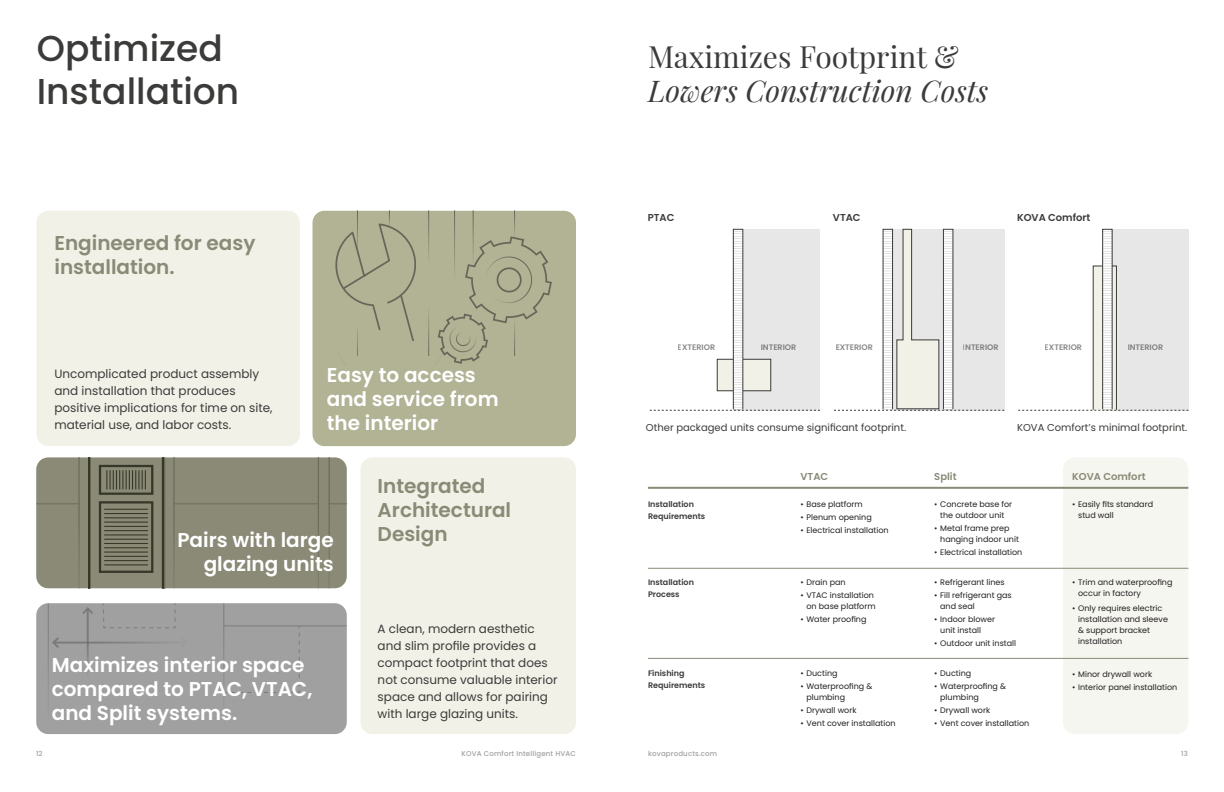
<style>
.page{position:relative;width:1224px;height:792px;background:#fff}
.page>*{position:absolute;margin:0;border:0;box-sizing:border-box;transform-origin:0 0}
.t1{font:500 36px/43px "Poppins";color:#3b3b3a}
.t2{font:italic 30px/34px "Playfair Display";color:#3b3b3a}
.t3{font:600 20px/24px "Poppins";color:#fff}
.t4{font:600 20px/24px "Poppins";color:#8a8a77}
.t5{font:12px/17px "Poppins";color:#3b3b3a}
.t6{font:10px "Poppins";color:#3b3b3a}
.t7{font:600 10px "Poppins";color:#8a8a77}
.t8{font:600 10px "Poppins";color:#3b3b3a}
.t9{font:8px/11px "Poppins";color:#231f20}
.t10{font:600 8px/12px "Poppins";color:#3b3b3a}
.t11{font:500 7px "Poppins";letter-spacing:.025em;color:#a0a0a0}
.s1{font-style:normal}
</style>
<div class="page">
<div style="left:36px;top:211px;width:264px;height:235px;background:#f1f1e7;border-radius:12px"></div>
<div style="left:312px;top:211px;width:264px;height:235px;background:#b2b294;border-radius:12px"></div>
<div style="left:360px;top:457px;width:216px;height:277px;background:#f1f1e7;border-radius:12px"></div>
<div style="left:36px;top:457px;width:311px;height:131px;background:#8a8a77;border-radius:12px"></div>
<div style="left:36px;top:603px;width:311px;height:131px;background:#a0a0a0;border-radius:12px"></div>
<hr style="left:473px;top:211px;width:1px;height:145px;background:#fff">
<hr style="left:514px;top:211px;width:1px;height:145px;background:#fff">
<hr style="left:428px;top:211px;width:1px;height:145px;background:#fff">
<hr style="left:454px;top:211px;width:1px;height:145px;background:#fff">
<hr style="left:389px;top:211px;width:1px;height:145px;background:#fff">
<hr style="left:357px;top:211px;width:1px;height:145px;background:#fff">
<svg style="left:335px;top:222px;width:217px;height:142px"></svg>
<hr style="left:36px;top:503px;width:43px;height:1px;background:#fff">
<hr style="left:174px;top:503px;width:144px;height:1px;background:#fff">
<hr style="left:164px;top:457px;width:1px;height:131px;background:#fff">
<svg style="left:330px;top:503px;width:16px;height:1px"></svg>
<hr style="left:173px;top:457px;width:2px;height:131px;background:#fff">
<hr style="left:79px;top:457px;width:1px;height:131px;background:#fff">
<hr style="left:318px;top:457px;width:1px;height:131px;background:#fff">
<hr style="left:329px;top:457px;width:1px;height:131px;background:#fff">
<svg style="left:88px;top:457px;width:76px;height:131px"></svg>
<hr style="left:104px;top:509px;width:44px;height:1px;background:#676658">
<hr style="left:104px;top:530px;width:44px;height:1px;background:#676658">
<hr style="left:104px;top:513px;width:44px;height:1px;background:#676658">
<hr style="left:104px;top:534px;width:44px;height:1px;background:#676658">
<hr style="left:104px;top:517px;width:44px;height:1px;background:#676658">
<hr style="left:104px;top:539px;width:44px;height:1px;background:#676658">
<hr style="left:104px;top:522px;width:44px;height:1px;background:#676658">
<hr style="left:104px;top:543px;width:44px;height:1px;background:#676658">
<hr style="left:104px;top:552px;width:44px;height:1px;background:#676658">
<hr style="left:104px;top:526px;width:44px;height:1px;background:#676658">
<hr style="left:104px;top:547px;width:44px;height:1px;background:#676658">
<hr style="left:104px;top:556px;width:44px;height:1px;background:#676658">
<hr style="left:104px;top:560px;width:44px;height:1px;background:#676658">
<hr style="left:104px;top:564px;width:44px;height:1px;background:#676658">
<hr style="left:48px;top:603px;width:1px;height:131px;background:#3b3b3a">
<hr style="left:223px;top:603px;width:1px;height:131px;background:#3b3b3a">
<hr style="left:224px;top:626px;width:123px;height:1px;background:#3b3b3a">
<hr style="left:53px;top:642px;width:134px;height:2px;background:#3b3b3a">
<svg style="left:52px;top:637px;width:9px;height:11px"></svg>
<svg style="left:179px;top:642px;width:8px;height:2px"></svg>
<svg style="left:223px;top:625px;width:77px;height:68px"></svg>
<svg style="left:102px;top:603px;width:74px;height:25px"></svg>
<hr style="left:87px;top:608px;width:2px;height:78px;background:#3b3b3a">
<svg style="left:82px;top:607px;width:11px;height:9px"></svg>
<svg style="left:87px;top:678px;width:2px;height:8px"></svg>
<div style="left:1063px;top:457px;width:125px;height:277px;background:#f6f6f0;border-radius:12px"></div>
<hr style="left:648px;top:487px;width:540px;height:2px;background:#8a8a77">
<hr style="left:648px;top:568px;width:540px;height:1px;background:#8a8a77">
<hr style="left:648px;top:658px;width:540px;height:1px;background:#8a8a77">
<svg style="left:1018px;top:229px;width:170px;height:182px"></svg>
<svg style="left:834px;top:229px;width:170px;height:182px"></svg>
<svg style="left:650px;top:229px;width:170px;height:182px"></svg>
<p class="t1" style="left:37px;top:27px;width:204px">Optimized<br>Installation</p>
<p class="t4" style="left:54px;top:231px;width:203px">Engineered for easy installation.</p>
<p class="t5" style="left:54px;top:366px;width:220px">Uncomplicated product assembly and installation that produces positive implications for time on site, material use, and labor costs.</p>
<p class="t3" style="left:327px;top:363px;width:173px">Easy to access and service from the interior</p>
<p class="t3" style="left:178px;top:528px;width:158px;text-align:right">Pairs with large glazing units</p>
<p class="t3" style="left:52px;top:653px;width:262px">Maximizes interior space compared to PTAC, VTAC, and Split systems.</p>
<p class="t4" style="left:378px;top:474px;width:135px">Integrated<br>Architectural<br>Design</p>
<p class="t5" style="left:378px;top:621px;width:181px">A clean, modern aesthetic and slim profile provides a compact footprint that does not consume valuable interior space and allows for pairing with large glazing units.</p>
<p class="t2" style="left:648px;top:38px;width:342px"><span class="s1">Maximizes Footprint &amp;<br></span>Lowers Construction Costs</p>
<p class="t8" style="left:648px;top:212px;width:28px">PTAC</p>
<p class="t8" style="left:1017px;top:212px;width:75px">KOVA Comfort</p>
<p class="t8" style="left:833px;top:212px;width:29px">VTAC</p>
<p class="t10" style="left:678px;top:341px;width:39px">EXTERIOR</p>
<p class="t10" style="left:761px;top:341px;width:37px">INTERIOR</p>
<p class="t10" style="left:836px;top:341px;width:39px">EXTERIOR</p>
<p class="t10" style="left:963px;top:341px;width:37px">INTERIOR</p>
<p class="t10" style="left:1045px;top:341px;width:39px">EXTERIOR</p>
<p class="t10" style="left:1127px;top:341px;width:37px">INTERIOR</p>
<p class="t6" style="left:646px;top:422px;width:262px">Other packaged units consume significant footprint.</p>
<p class="t6" style="left:1017px;top:422px;width:172px">KOVA Comfort’s minimal footprint.</p>
<p class="t7" style="left:801px;top:470px;width:29px">VTAC</p>
<p class="t7" style="left:934px;top:470px;width:24px">Split</p>
<p class="t7" style="left:1072px;top:470px;width:75px">KOVA Comfort</p>
<p class="t10" style="left:648px;top:498px;width:59px">Installation<br>Requirements</p>
<p class="t9" style="left:1078px;top:498px;width:76px;text-indent:-6px">• Easily fits standard stud wall</p>
<p class="t9" style="left:801px;top:498px;width:64px">• Base platform</p>
<p class="t9" style="left:801px;top:511px;width:73px">• Plenum opening</p>
<p class="t9" style="left:801px;top:524px;width:90px">• Electrical installation</p>
<p class="t9" style="left:934px;top:498px;width:80px;text-align:center">• Concrete base for the outdoor unit</p>
<p class="t9" style="left:940px;top:522px;width:80px;text-indent:-6px">• Metal frame prep hanging indoor unit</p>
<p class="t9" style="left:934px;top:546px;width:90px">• Electrical installation</p>
<p class="t10" style="left:648px;top:577px;width:47px">Installation<br>Process</p>
<p class="t9" style="left:801px;top:577px;width:47px">• Drain pan</p>
<p class="t9" style="left:801px;top:590px;width:77px;text-align:right">• VTAC installation on base platform</p>
<p class="t9" style="left:801px;top:614px;width:67px">• Water proofing</p>
<p class="t9" style="left:934px;top:577px;width:72px">• Refrigerant lines</p>
<p class="t9" style="left:940px;top:590px;width:73px;text-indent:-6px">• Fill refrigerant gas and seal</p>
<p class="t9" style="left:940px;top:614px;width:56px;text-indent:-6px">• Indoor blower unit install</p>
<p class="t9" style="left:934px;top:638px;width:83px">• Outdoor unit install</p>
<p class="t9" style="left:1078px;top:577px;width:96px;text-indent:-6px">• Trim and waterproofing occur in factory</p>
<p class="t9" style="left:1078px;top:603px;width:91px;text-indent:-6px">• Only requires electric installation and sleeve &amp; support bracket installation</p>
<p class="t10" style="left:648px;top:667px;width:59px">Finishing<br>Requirements</p>
<p class="t9" style="left:1072px;top:668px;width:81px">• Minor drywall work</p>
<p class="t9" style="left:801px;top:668px;width:39px">• Ducting</p>
<p class="t9" style="left:807px;top:681px;width:67px;text-indent:-6px">• Waterproofing &amp; plumbing</p>
<p class="t9" style="left:801px;top:705px;width:57px">• Drywall work</p>
<p class="t9" style="left:801px;top:718px;width:97px">• Vent cover installation</p>
<p class="t9" style="left:934px;top:668px;width:39px">• Ducting</p>
<p class="t9" style="left:940px;top:681px;width:67px;text-indent:-6px">• Waterproofing &amp; plumbing</p>
<p class="t9" style="left:934px;top:705px;width:57px">• Drywall work</p>
<p class="t9" style="left:934px;top:718px;width:97px">• Vent cover installation</p>
<p class="t9" style="left:1072px;top:681px;width:107px">• Interior panel installation</p>
<p class="t11" style="left:36px;top:749px;width:8px">12</p>
<p class="t11" style="left:462px;top:749px;width:116px">KOVA Comfort Intelligent HVAC</p>
<p class="t11" style="left:648px;top:749px;width:71px">kovaproducts.com</p>
<p class="t11" style="left:1181px;top:749px;width:8px">13</p>
</div>
